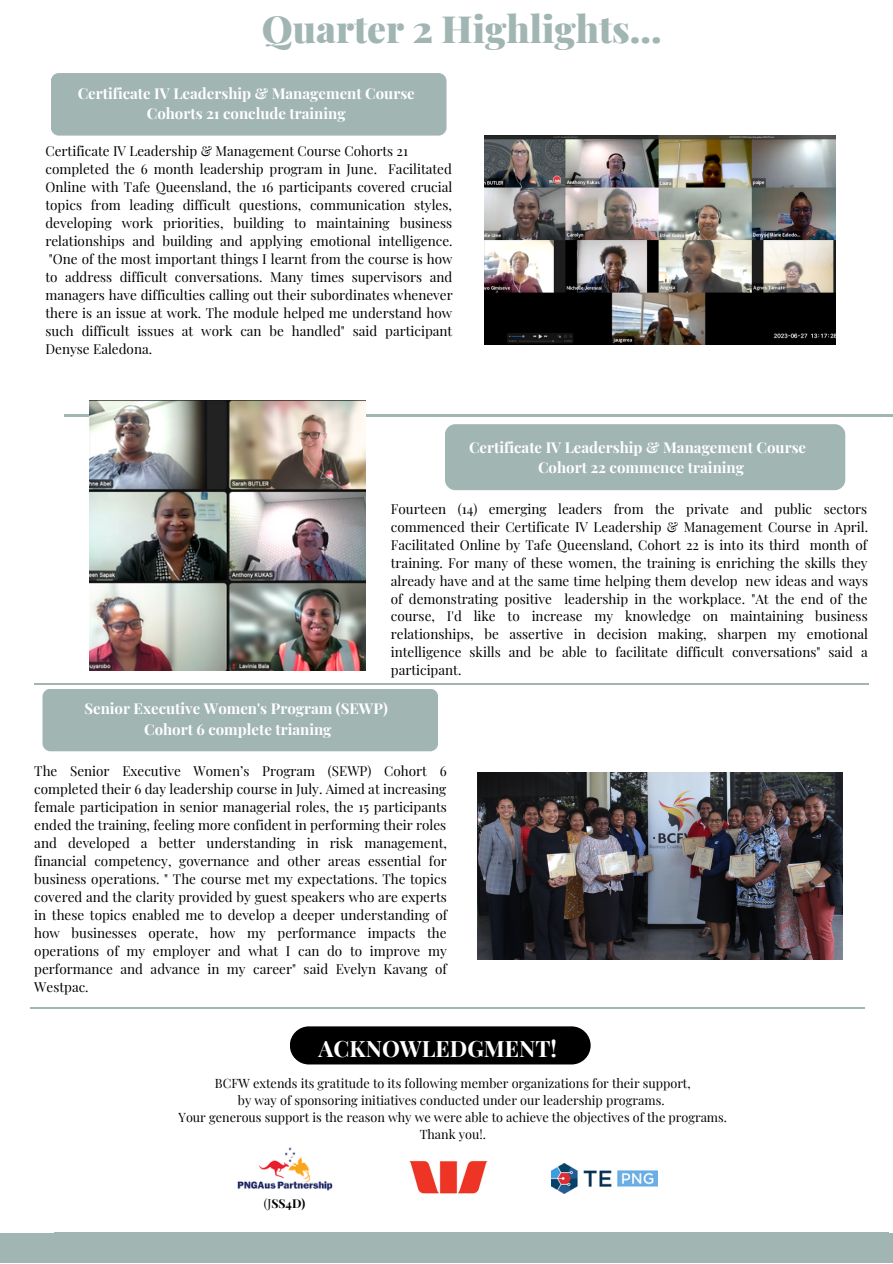
<style>
.page{position:relative;width:893px;height:1264px;background:#fff}
.page>*{position:absolute;margin:0;border:0;box-sizing:border-box;transform-origin:0 0}
.t1{font:900 37.5px "Playfair Display";color:#a1b5b3}
.t2{font:700 22.5px "Playfair Display";color:#fff}
.t3{font:700 15px/20.2px "Playfair Display";color:#fff;text-align:center}
.t4{font:13.5px/18px "Playfair Display";color:#000;text-align:justify}
.t5{font:12.6px "Playfair Display";color:#000}
.t6{font:700 12.15px "Playfair Display";color:#000}
.s1{font-weight:400}
</style>
<div class="page">
<div style="left:0;top:1233px;width:892px;height:29px;background:#a1b5b3"></div>
<hr style="left:54px;top:1232px;width:834px;height:1px;background:#a1b5b3">
<hr style="left:64px;top:414px;width:828px;height:2px;background:#a1b5b3">
<div style="left:51px;top:73px;width:395px;height:63px;background:#a1b5b3;border-radius:8px"></div>
<hr style="left:34px;top:683px;width:834px;height:1px;background:#a1b5b3">
<div style="left:445px;top:424px;width:400px;height:66px;background:#a1b5b3;border-radius:11px"></div>
<div style="left:42px;top:688px;width:396px;height:63px;background:#a1b5b3;border-radius:8px"></div>
<img style="left:89px;top:400px;width:277px;height:270px">
<img style="left:477px;top:772px;width:365px;height:187px">
<img style="left:485px;top:135px;width:350px;height:209px">
<hr style="left:30px;top:1007px;width:834px;height:1px;background:#a1b5b3">
<div style="left:290px;top:1026px;width:300px;height:38px;background:#000;border-radius:19px"></div>
<img style="left:409px;top:1161px;width:79px;height:33px">
<img style="left:237px;top:1147px;width:96px;height:44px">
<img style="left:551px;top:1163px;width:106px;height:30px">
<p class="t1" style="left:262px;top:2px;width:401px">Quarter 2 Highlights...</p>
<p class="t3" style="left:78px;top:82px;width:338px">Certificate IV Leadership &amp; Management Course<br>Cohorts 21 conclude training</p>
<p class="t4" style="left:45px;top:141px;width:364px">Certificate IV Leadership &amp; Management Course Cohorts 21</p>
<p class="t4" style="left:45px;top:159px;width:409px">completed the 6 month leadership program in June. Facilitated Online with Tafe Queensland, the 16 participants covered crucial topics from leading difficult questions, communication styles, developing work priorities, building to maintaining business relationships and building and applying emotional intelligence. "One of the most important things I learnt from the course is how to address difficult conversations. Many times supervisors and managers have difficulties calling out their subordinates whenever there is an issue at work. The module helped me understand how such difficult issues at work can be handled" said participant Denyse Ealedona.</p>
<p class="t3" style="left:469px;top:436px;width:338px">Certificate IV Leadership &amp; Management Course<br>Cohort 22 commence training</p>
<p class="t4" style="left:391px;top:499px;width:479px">Fourteen (14) emerging leaders from the private and public sectors commenced their Certificate IV Leadership &amp; Management Course in April.<br>Facilitated Online by Tafe Queensland, Cohort 22 is into its third month of training. For many of these women, the training is enriching the skills they already have and at the same time helping them develop new ideas and ways of demonstrating positive leadership in the workplace. "At the end of the course, I'd like to increase my knowledge on maintaining business relationships, be assertive in decision making, sharpen my emotional intelligence skills and be able to facilitate difficult conversations" said a participant.</p>
<p class="t3" style="left:84px;top:698px;width:305px">Senior Executive Women's Program (SEWP)</p>
<p class="t3" style="left:144px;top:718px;width:189px">Cohort 6 complete trianing</p>
<p class="t4" style="left:34px;top:761px;width:414px">The Senior Executive Women’s Program (SEWP) Cohort 6 completed their 6 day leadership course in July. Aimed at increasing female participation in senior managerial roles, the 15 participants ended the training, feeling more confident in performing their roles and developed a better understanding in risk management, financial competency, governance and other areas essential for business operations. " The course met my expectations. The topics covered and the clarity provided by guest speakers who are experts in these topics enabled me to develop a deeper understanding of how businesses operate, how my performance impacts the operations of my employer and what I can do to improve my performance and advance in my career" said Evelyn Kavang of Westpac.</p>
<p class="t2" style="left:318px;top:1032px;width:240px">ACKNOWLEDGMENT!</p>
<p class="t5" style="left:215px;top:1074px;width:477px">BCFW extends its gratitude to its following member organizations for their support,</p>
<p class="t5" style="left:238px;top:1091px;width:428px">by way of sponsoring initiatives conducted under our leadership programs.</p>
<p class="t5" style="left:178px;top:1108px;width:550px">Your generous support is the reason why we were able to achieve the objectives of the programs.</p>
<p class="t5" style="left:419px;top:1125px;width:68px">Thank you!.</p>
<p class="t6" style="left:264px;top:1195px;width:43px"><span class="s1">(J</span>SS4D)</p>
</div>
